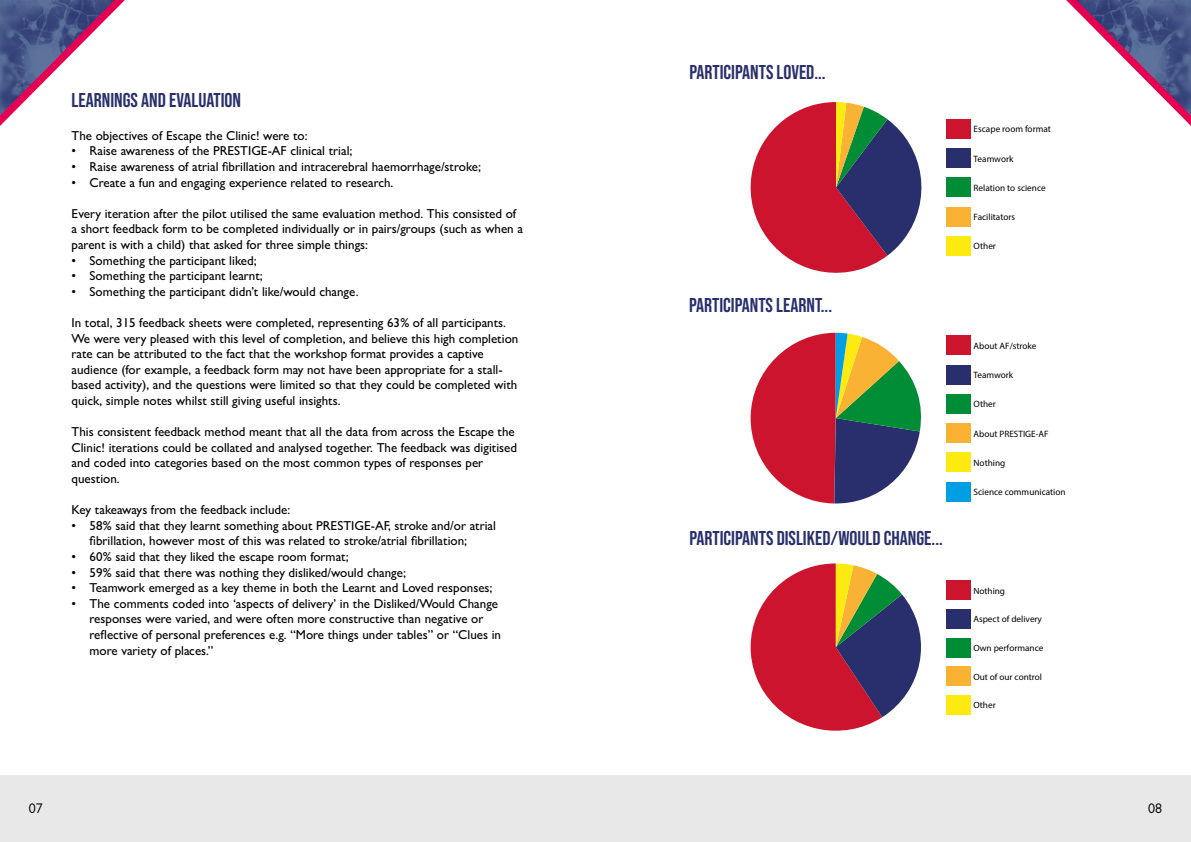
<style>
.page{position:relative;width:1191px;height:842px;background:#fff}
.page>*{position:absolute;margin:0;border:0;box-sizing:border-box;transform-origin:0 0}
.t1{font:20px "Bebas Neue";color:#282f6c}
.t2{font:14px "Gill Sans";color:#000}
.t3{font:500 13px/15.6px "Gill Sans";color:#000}
.t4{font:9.2px "Myriad Pro";color:#000}
.t5{font:9px "Myriad Pro";color:#000}
</style>
<div class="page">
<div style="left:0;top:775px;width:1191px;height:67px;background:#e8e8e8"></div>
<svg style="left:0;top:0;width:125px;height:126px"></svg>
<svg style="left:1066px;top:0;width:125px;height:126px"></svg>
<div style="left:946px;top:119px;width:24px;height:20px;background:#cc142e"></div>
<div style="left:946px;top:148px;width:24px;height:20px;background:#282f6c"></div>
<div style="left:946px;top:178px;width:24px;height:19px;background:#008d36"></div>
<div style="left:946px;top:207px;width:24px;height:19px;background:#f9b234"></div>
<div style="left:946px;top:236px;width:24px;height:20px;background:#fcea10"></div>
<svg style="left:750px;top:102px;width:172px;height:171px"></svg>
<div style="left:946px;top:336px;width:24px;height:19px;background:#cc142e"></div>
<div style="left:946px;top:365px;width:24px;height:19px;background:#282f6c"></div>
<div style="left:946px;top:394px;width:24px;height:20px;background:#008d36"></div>
<div style="left:946px;top:423px;width:24px;height:20px;background:#f9b234"></div>
<div style="left:946px;top:453px;width:24px;height:19px;background:#fcea10"></div>
<div style="left:946px;top:482px;width:24px;height:19px;background:#009fe3"></div>
<svg style="left:750px;top:333px;width:171px;height:171px"></svg>
<div style="left:945px;top:581px;width:25px;height:19px;background:#cc142e"></div>
<div style="left:945px;top:609px;width:25px;height:20px;background:#282f6c"></div>
<div style="left:945px;top:638px;width:25px;height:19px;background:#008d36"></div>
<div style="left:945px;top:667px;width:25px;height:19px;background:#f9b234"></div>
<div style="left:945px;top:695px;width:25px;height:20px;background:#fcea10"></div>
<svg style="left:750px;top:563px;width:171px;height:168px"></svg>
<h1 class="t1" style="left:72px;top:89px;width:171px">LEARNINGS AND EVALUATION</h1>
<p class="t3" style="left:72px;top:127px;width:237px">The objectives of Escape the Clinic! were to:</p>
<p class="t3" style="left:72px;top:143px;width:282px">• Raise awareness of the PRESTIGE-AF clinical trial;</p>
<p class="t3" style="left:72px;top:159px;width:411px">• Raise awareness of atrial fibrillation and intracerebral haemorrhage/stroke;</p>
<p class="t3" style="left:72px;top:174px;width:323px">• Create a fun and engaging experience related to research.</p>
<p class="t3" style="left:72px;top:205px;width:453px">Every iteration after the pilot utilised the same evaluation method. This consisted of a short feedback form to be completed individually or in pairs/groups (such as when a parent is with a child) that asked for three simple things:</p>
<p class="t3" style="left:72px;top:252px;width:187px">• Something the participant liked;</p>
<p class="t3" style="left:72px;top:268px;width:193px">• Something the participant learnt;</p>
<p class="t3" style="left:72px;top:283px;width:288px">• Something the participant didn’t like/would change.</p>
<p class="t3" style="left:72px;top:315px;width:448px">In total, 315 feedback sheets were completed, representing 63% of all participants.<br>We were very pleased with this level of completion, and believe this high completion rate can be attributed to the fact that the workshop format provides a captive audience (for example, a feedback form may not have been appropriate for a stall&shy;based activity), and the questions were limited so that they could be completed with quick, simple notes whilst still giving useful insights.</p>
<p class="t3" style="left:72px;top:424px;width:447px">This consistent feedback method meant that all the data from across the Escape the Clinic! iterations could be collated and analysed together. The feedback was digitised and coded into categories based on the most common types of responses per question.</p>
<p class="t3" style="left:72px;top:502px;width:220px">Key takeaways from the feedback include:</p>
<p class="t3" style="left:90px;top:517px;width:408px;text-indent:-18px">• 58% said that they learnt something about PRESTIGE-AF, stroke and/or atrial fibrillation, however most of this was related to stroke/atrial fibrillation;</p>
<p class="t3" style="left:72px;top:549px;width:279px">• 60% said that they liked the escape room format;</p>
<p class="t3" style="left:72px;top:564px;width:336px">• 59% said that there was nothing they disliked/would change;</p>
<p class="t3" style="left:72px;top:580px;width:422px">• Teamwork emerged as a key theme in both the Learnt and Loved responses;</p>
<p class="t3" style="left:90px;top:595px;width:413px;text-indent:-18px">• The comments coded into ‘aspects of delivery’ in the Disliked/Would Change responses were varied, and were often more constructive than negative or reflective of personal preferences e.g. “More things under tables” or “Clues in more variety of places.”</p>
<h1 class="t1" style="left:689px;top:61px;width:138px">PARTICIPANTS LOVED...</h1>
<h1 class="t1" style="left:689px;top:294px;width:145px">PARTICIPANTS LEARNT...</h1>
<h1 class="t1" style="left:689px;top:527px;width:255px">PARTICIPANTS DISLIKED/WOULD CHANGE...</h1>
<p class="t4" style="left:973px;top:124px;width:79px">Escape room format</p>
<p class="t4" style="left:973px;top:153px;width:41px">Teamwork</p>
<p class="t4" style="left:973px;top:182px;width:74px">Relation to science</p>
<p class="t4" style="left:973px;top:211px;width:43px">Facilitators</p>
<p class="t4" style="left:973px;top:241px;width:24px">Other</p>
<p class="t4" style="left:973px;top:340px;width:64px">About AF/stroke</p>
<p class="t4" style="left:973px;top:369px;width:41px">Teamwork</p>
<p class="t4" style="left:973px;top:399px;width:24px">Other</p>
<p class="t4" style="left:973px;top:428px;width:77px">About PRESTIGE-AF</p>
<p class="t4" style="left:973px;top:457px;width:33px">Nothing</p>
<p class="t4" style="left:973px;top:486px;width:93px">Science communication</p>
<p class="t5" style="left:973px;top:585px;width:33px">Nothing</p>
<p class="t5" style="left:973px;top:614px;width:70px">Aspect of delivery</p>
<p class="t5" style="left:973px;top:642px;width:72px">Own performance</p>
<p class="t5" style="left:973px;top:671px;width:70px">Out of our control</p>
<p class="t5" style="left:973px;top:700px;width:24px">Other</p>
<p class="t2" style="left:29px;top:801px;width:15px">07</p>
<p class="t2" style="left:1148px;top:801px;width:15px">08</p>
</div>
